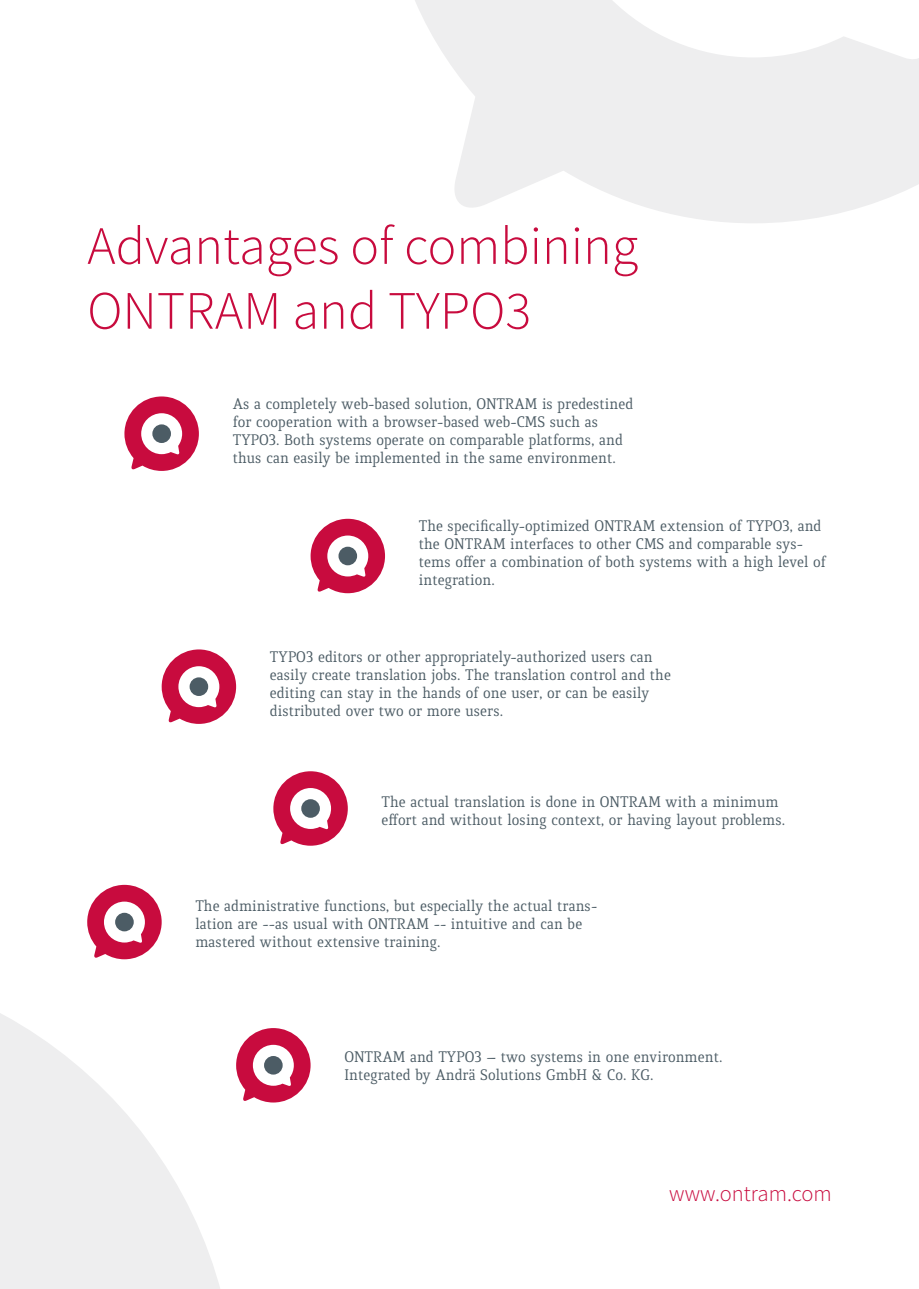
<style>
.page{position:relative;width:919px;height:1289px;background:#fff}
.page>*{position:absolute;margin:0;border:0;box-sizing:border-box;transform-origin:0 0}
.Titel_innen_farbig{font:300 54px/64.8px "Source Sans Pro";color:#c80b3e}
.www_ontram_de{font:300 22.5px "Source Sans Pro";color:#c80b3e}
.p_keine_Grundlinie{font:16.5px/18px "Quiroga Serif Pro";color:#4c5c65}
</style>
<div class="page">
<svg style="left:0;top:1013px;width:220px;height:275px;fill:#eeeeef"></svg>
<svg style="left:0;top:1194px;width:2px;height:94px"></svg>
<svg style="left:415px;top:0;width:503px;height:223px;fill:#eeeeef"></svg>
<svg style="left:124px;top:396px;width:75px;height:75px"></svg>
<div style="left:152px;top:424px;width:19px;height:19px;background:#4c5c65;border-radius:50%"></div>
<svg style="left:162px;top:649px;width:74px;height:75px"></svg>
<div style="left:189px;top:677px;width:19px;height:19px;background:#4c5c65;border-radius:50%"></div>
<svg style="left:87px;top:884px;width:75px;height:75px"></svg>
<div style="left:115px;top:912px;width:19px;height:19px;background:#4c5c65;border-radius:50%"></div>
<svg style="left:310px;top:519px;width:75px;height:74px"></svg>
<div style="left:338px;top:546px;width:19px;height:19px;background:#4c5c65;border-radius:50%"></div>
<svg style="left:273px;top:771px;width:75px;height:74px"></svg>
<div style="left:301px;top:799px;width:19px;height:18px;background:#4c5c65;border-radius:50%"></div>
<svg style="left:236px;top:1028px;width:74px;height:74px"></svg>
<div style="left:264px;top:1055px;width:18px;height:19px;background:#4c5c65;border-radius:50%"></div>
<p class="Titel_innen_farbig" style="left:87px;top:214px;width:552px">Advantages of combining<br>ONTRAM and TYPO3</p>
<p class="p_keine_Grundlinie" style="left:233px;top:395px;width:402px">As a completely web-based solution, ONTRAM is predestined for cooperation with a browser-based web-CMS such as TYPO3. Both systems operate on comparable platforms, and thus can easily be implemented in the same environment.</p>
<p class="p_keine_Grundlinie" style="left:419px;top:517px;width:408px">The specifically-optimized ONTRAM extension of TYPO3, and the ONTRAM interfaces to other CMS and comparable sys&shy;tems offer a combination of both systems with a high level of integration.</p>
<p class="p_keine_Grundlinie" style="left:270px;top:647px;width:402px">TYPO3 editors or other appropriately-authorized users can easily create translation jobs. The translation control and the editing can stay in the hands of one user, or can be easily distributed over two or more users.</p>
<p class="p_keine_Grundlinie" style="left:381px;top:793px;width:405px">The actual translation is done in ONTRAM with a minimum effort and without losing context, or having layout problems.</p>
<p class="p_keine_Grundlinie" style="left:195px;top:896px;width:403px">The administrative functions, but especially the actual trans&shy;lation are --as usual with ONTRAM -- intuitive and can be mastered without extensive training.</p>
<p class="p_keine_Grundlinie" style="left:344px;top:1047px;width:379px">ONTRAM and TYPO3 – two systems in one environment.<br>Integrated by Andrä Solutions GmbH &amp; Co. KG.</p>
<p class="www_ontram_de" style="left:669px;top:1180px;width:164px">www.ontram.com</p>
</div>
